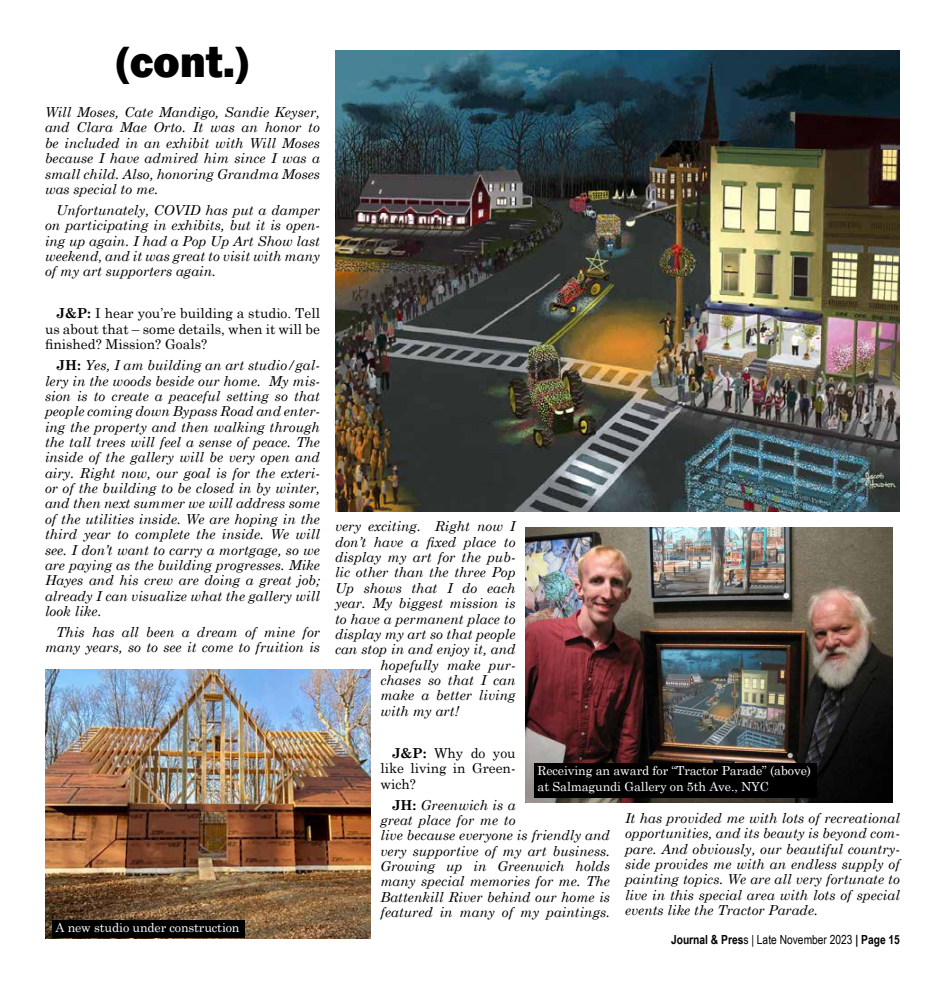
<style>
.page{position:relative;width:945px;height:990px;background:#fff}
.page>*{position:absolute;margin:0;border:0;box-sizing:border-box;transform-origin:0 0}
.t1{font:800 45px "Franklin Gothic";color:#000}
.t2{font:italic 13.75px/15.4px "Century Schoolbook";color:#000;text-align:justify}
.t3{font:13.75px/15.4px "Century Schoolbook";color:#000;text-align:justify}
.t4{font:12.5px/15.4px "Century Schoolbook";letter-spacing:-.01em;color:#fff}
.t5{font:700 12.5px "Arial Narrow";color:#000}
.s1{font-weight:700}
.s2{font-weight:700;font-style:normal}
.s3{font-weight:400}
</style>
<div class="page">
<img style="left:335px;top:50px;width:565px;height:461px">
<img style="left:45px;top:669px;width:325px;height:269px">
<img style="left:526px;top:527px;width:366px;height:276px">
<div style="left:52px;top:920px;width:193px;height:18px;background:#000"></div>
<div style="left:535px;top:763px;width:282px;height:34px;background:#000"></div>
<h1 class="t1" style="left:117px;top:32px;width:133px">(cont.)</h1>
<p class="t2" style="left:45px;top:104px;width:277px">Will Moses, Cate Mandigo, Sandie Keyser, and Clara Mae Orto. It was an honor to be included in an exhibit with Will Moses because I have admired him since I was a small child. Also, honoring Grandma Moses was special to me.</p>
<p class="t2" style="left:45px;top:202px;width:277px;text-indent:11px">Unfortunately, COVID has put a damper on participating in exhibits, but it is open&shy;ing up again. I had a Pop Up Art Show last weekend, and it was great to visit with many of my art supporters again.</p>
<p class="t3" style="left:45px;top:305px;width:277px;text-indent:11px"><span class="s1">J&amp;P:</span> I hear you’re building a studio. Tell us about that – some details, when it will be finished? Mission? Goals?</p>
<p class="t2" style="left:45px;top:357px;width:277px;text-indent:11px"><span class="s2">JH:</span> Yes, I am building an art studio/gal&shy;lery in the woods beside our home. My mis&shy;sion is to create a peaceful setting so that people coming down Bypass Road and enter&shy;ing the property and then walking through the tall trees will feel a sense of peace. The inside of the gallery will be very open and airy. Right now, our goal is for the exteri&shy;or of the building to be closed in by winter, and then next summer we will address some of the utilities inside. We are hoping in the third year to complete the inside. We will see. I don’t want to carry a mortgage, so we are paying as the building progresses. Mike Hayes and his crew are doing a great job; already I can visualize what the gallery will look like.</p>
<p class="t2" style="left:45px;top:624px;width:277px;text-align:right">This has all been a dream of mine for many years, so to see it come to fruition is</p>
<p class="t4" style="left:55px;top:919px;width:186px">A new studio under construction</p>
<p class="t2" style="left:335px;top:518px;width:182px">very exciting. Right now I</p>
<p class="t2" style="left:335px;top:533px;width:182px">don’t have a fixed place to</p>
<p class="t2" style="left:335px;top:549px;width:182px">display my art for the pub-</p>
<p class="t2" style="left:335px;top:564px;width:182px">lic other than the three Pop</p>
<p class="t2" style="left:335px;top:580px;width:182px">Up shows that I do each</p>
<p class="t2" style="left:335px;top:595px;width:182px">year. My biggest mission is</p>
<p class="t2" style="left:335px;top:610px;width:182px">to have a permanent place to</p>
<p class="t2" style="left:335px;top:626px;width:182px">display my art so that people</p>
<p class="t2" style="left:335px;top:641px;width:182px">can stop in and enjoy it, and</p>
<p class="t2" style="left:380px;top:656px;width:137px">hopefully make pur-</p>
<p class="t2" style="left:380px;top:672px;width:137px">chases so that I can</p>
<p class="t2" style="left:380px;top:687px;width:137px">make a better living</p>
<p class="t2" style="left:380px;top:703px;width:80px">with my art!</p>
<p class="t3" style="left:380px;top:744px;width:137px;text-indent:11px"><span class="s1">J&amp;P:</span> Why do you like living in Green&shy;wich?</p>
<p class="t2" style="left:380px;top:796px;width:231px;text-align:left;text-indent:11px"><span class="s2">JH:</span> Greenwich is a<br>great place for me to<br>live because everyone is friendly and very supportive of my art business.<br>Growing up in Greenwich holds many special memories for me. The<br>Battenkill River behind our home is featured in many of my paintings.</p>
<p class="t4" style="left:538px;top:762px;width:275px">Receiving an award for “Tractor Parade” (above) at Salmagundi Gallery on 5th Ave., NYC</p>
<p class="t2" style="left:625px;top:810px;width:277px">It has provided me with lots of recreational opportunities, and its beauty is beyond com&shy;pare. And obviously, our beautiful country&shy;side provides me with an endless supply of painting topics. We are all very fortunate to live in this special area with lots of special events like the Tractor Parade.</p>
<p class="t5" style="left:671px;top:931px;width:230px">Journal &amp; Pres<span class="s3">s | Late November 2023</span> | Page 15</p>
</div>
